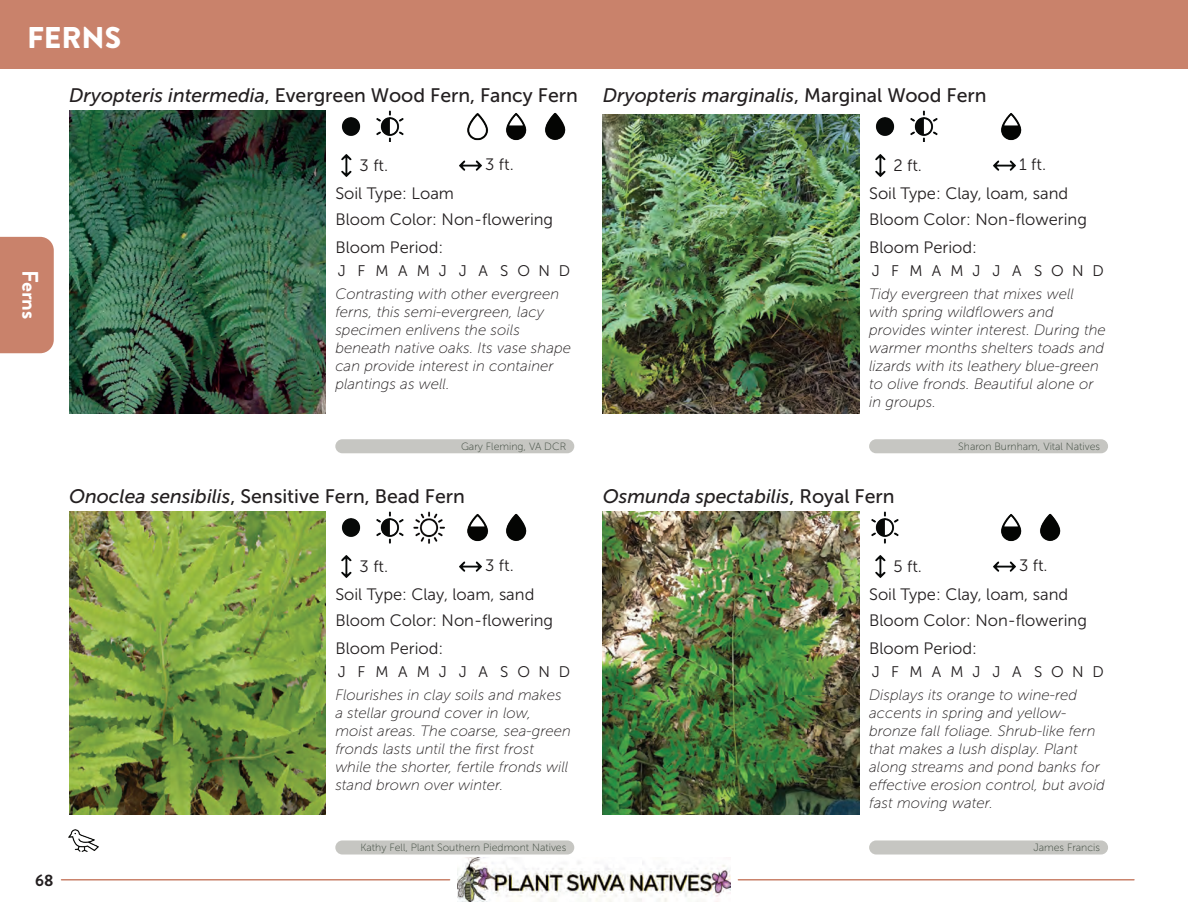
<style>
.page{position:relative;width:1188px;height:918px;background:#fff}
.page>*{position:absolute;margin:0;border:0;box-sizing:border-box;transform-origin:0 0}
.t1{font:900 30px "Brandon Grotesque";color:#fff}
.t2{font:700 22.5px "Brandon Grotesque";letter-spacing:-.005em;color:#fff}
.t3{font:19.5px "Museo Sans 500";color:#231f20}
.t4{font:italic 19.5px "Museo Sans 500";color:#231f20}
.t5{font:16.5px/26.2px "Museo Sans 300";color:#231f20}
.t6{font:700 16.5px "Brandon Grotesque";color:#231f20}
.t7{font:15.3px "Museo Sans 300";letter-spacing:.59em;color:#211d1e}
.t8{font:italic 15px/18px "Museo Sans 100";color:#231f20}
.t9{font:10.5px "Museo Sans 100";color:#384438}
.s1{font-style:italic}
.s2{font-style:normal}
</style>
<div class="page">
<div style="left:0;top:0;width:1188px;height:68px;background:#c9826b"></div>
<hr style="left:62px;top:879px;width:388px;height:2px;background:#c9826b">
<hr style="left:738px;top:879px;width:396px;height:2px;background:#c9826b">
<div style="left:0;top:237px;width:54px;height:116px;background:#c9826b"></div>
<div style="left:6px;top:270px;width:32px;height:50px;background:#c9826b"></div>
<img style="left:458px;top:858px;width:272px;height:44px">
<img style="left:69px;top:111px;width:256px;height:302px">
<img style="left:467px;top:113px;width:22px;height:28px">
<img style="left:506px;top:113px;width:21px;height:28px">
<img style="left:545px;top:112px;width:21px;height:28px">
<img style="left:341px;top:117px;width:20px;height:19px">
<img style="left:376px;top:111px;width:28px;height:31px">
<img style="left:459px;top:160px;width:23px;height:11px">
<img style="left:341px;top:154px;width:11px;height:23px">
<div style="left:335px;top:439px;width:239px;height:14px;background:#c6c6c2;border-radius:7px"></div>
<img style="left:603px;top:115px;width:256px;height:298px">
<img style="left:1001px;top:113px;width:21px;height:28px">
<img style="left:875px;top:117px;width:20px;height:19px">
<img style="left:910px;top:111px;width:28px;height:31px">
<img style="left:993px;top:160px;width:23px;height:11px">
<img style="left:875px;top:154px;width:11px;height:23px">
<div style="left:869px;top:439px;width:239px;height:14px;background:#c6c6c2;border-radius:7px"></div>
<img style="left:69px;top:512px;width:256px;height:302px">
<img style="left:68px;top:829px;width:31px;height:23px">
<img style="left:467px;top:514px;width:22px;height:28px">
<img style="left:506px;top:513px;width:21px;height:28px">
<img style="left:341px;top:518px;width:20px;height:19px">
<img style="left:376px;top:512px;width:28px;height:31px">
<img style="left:413px;top:512px;width:32px;height:31px">
<img style="left:459px;top:561px;width:23px;height:11px">
<img style="left:341px;top:555px;width:11px;height:23px">
<div style="left:335px;top:840px;width:239px;height:15px;background:#c6c6c2;border-radius:7px"></div>
<img style="left:603px;top:512px;width:256px;height:302px">
<img style="left:1001px;top:514px;width:21px;height:28px">
<img style="left:1040px;top:513px;width:21px;height:28px">
<img style="left:871px;top:512px;width:28px;height:31px">
<img style="left:993px;top:561px;width:23px;height:11px">
<img style="left:875px;top:555px;width:11px;height:23px">
<div style="left:869px;top:840px;width:239px;height:15px;background:#c6c6c2;border-radius:7px"></div>
<h1 class="t1" style="left:27px;top:16px;width:96px">FERNS</h1>
<h3 class="t3" style="left:69px;top:84px;width:510px"><span class="s1">Dryopteris intermedia</span>, Evergreen Wood Fern, Fancy Fern</h3>
<h3 class="t4" style="left:603px;top:84px;width:385px">Dryopteris marginalis<span class="s2">, Marginal Wood Fern</span></h3>
<p class="t5" style="left:360px;top:152px;width:30px">3 ft.</p>
<p class="t5" style="left:485px;top:151px;width:30px">3 ft.</p>
<p class="t5" style="left:893px;top:152px;width:30px">2 ft.</p>
<p class="t5" style="left:1019px;top:151px;width:29px">1 ft.</p>
<p class="t5" style="left:335px;top:180px;width:219px">Soil Type: Loam<br>Bloom Color: Non-flowering</p>
<p class="t5" style="left:869px;top:180px;width:219px">Soil Type: Clay, loam, sand<br>Bloom Color: Non-flowering</p>
<h2 class="t2" style="left:46px;top:270px;width:51px;rotate:90deg">Ferns</h2>
<p class="t5" style="left:335px;top:234px;width:109px">Bloom Period:</p>
<p class="t7" style="left:338px;top:262px;width:52px">JFM</p>
<p class="t7" style="left:417px;top:262px;width:15px">M</p>
<p class="t7" style="left:398px;top:262px;width:11px">A</p>
<p class="t7" style="left:479px;top:262px;width:93px">A SOND</p>
<p class="t7" style="left:439px;top:262px;width:30px">J J</p>
<p class="t8" style="left:335px;top:285px;width:237px">Contrasting with other evergreen ferns, this semi-evergreen, lacy specimen enlivens the soils beneath native oaks. Its vase shape can provide interest in container plantings as well.</p>
<p class="t5" style="left:869px;top:234px;width:109px">Bloom Period:</p>
<p class="t7" style="left:872px;top:262px;width:52px">JFM</p>
<p class="t7" style="left:950px;top:262px;width:15px">M</p>
<p class="t7" style="left:932px;top:262px;width:11px">A</p>
<p class="t7" style="left:1012px;top:262px;width:93px">A SOND</p>
<p class="t7" style="left:973px;top:262px;width:30px">J J</p>
<p class="t8" style="left:869px;top:285px;width:238px">Tidy evergreen that mixes well with spring wildflowers and provides winter interest. During the warmer months shelters toads and lizards with its leathery blue-green to olive fronds. Beautiful alone or in groups.</p>
<p class="t9" style="left:461px;top:441px;width:107px">Gary Fleming, VA DCR</p>
<p class="t9" style="left:958px;top:441px;width:143px">Sharon Burnham, Vital Natives</p>
<h3 class="t3" style="left:69px;top:486px;width:397px"><span class="s1">Onoclea sensibilis</span>, Sensitive Fern, Bead Fern</h3>
<h3 class="t4" style="left:603px;top:486px;width:293px">Osmunda spectabilis<span class="s2">, Royal Fern</span></h3>
<p class="t5" style="left:360px;top:553px;width:30px">3 ft.</p>
<p class="t5" style="left:485px;top:552px;width:30px">3 ft.</p>
<p class="t5" style="left:893px;top:553px;width:30px">5 ft.</p>
<p class="t5" style="left:1019px;top:552px;width:30px">3 ft.</p>
<p class="t5" style="left:335px;top:581px;width:219px">Soil Type: Clay, loam, sand<br>Bloom Color: Non-flowering</p>
<p class="t5" style="left:869px;top:581px;width:219px">Soil Type: Clay, loam, sand<br>Bloom Color: Non-flowering</p>
<p class="t5" style="left:335px;top:636px;width:109px">Bloom Period:</p>
<p class="t7" style="left:338px;top:663px;width:52px">JFM</p>
<p class="t7" style="left:417px;top:663px;width:15px">M</p>
<p class="t7" style="left:398px;top:663px;width:11px">A</p>
<p class="t7" style="left:479px;top:663px;width:93px">A SOND</p>
<p class="t7" style="left:439px;top:663px;width:30px">J J</p>
<p class="t5" style="left:869px;top:636px;width:109px">Bloom Period:</p>
<p class="t7" style="left:872px;top:663px;width:52px">JFM</p>
<p class="t7" style="left:950px;top:663px;width:15px">M</p>
<p class="t7" style="left:932px;top:663px;width:11px">A</p>
<p class="t7" style="left:1012px;top:663px;width:93px">A SOND</p>
<p class="t7" style="left:973px;top:663px;width:30px">J J</p>
<p class="t8" style="left:335px;top:686px;width:237px">Flourishes in clay soils and makes a stellar ground cover in low, moist areas. The coarse, sea-green fronds lasts until the first frost while the shorter, fertile fronds will stand brown over winter.</p>
<p class="t8" style="left:869px;top:686px;width:237px">Displays its orange to wine-red accents in spring and yellow&shy;bronze fall foliage. Shrub-like fern that makes a lush display. Plant along streams and pond banks for effective erosion control, but avoid fast moving water.</p>
<p class="t9" style="left:361px;top:842px;width:207px">Kathy Fell, Plant Southern Piedmont Natives</p>
<p class="t9" style="left:1033px;top:842px;width:68px">James Francis</p>
<p class="t6" style="left:35px;top:869px;width:20px">68</p>
</div>
